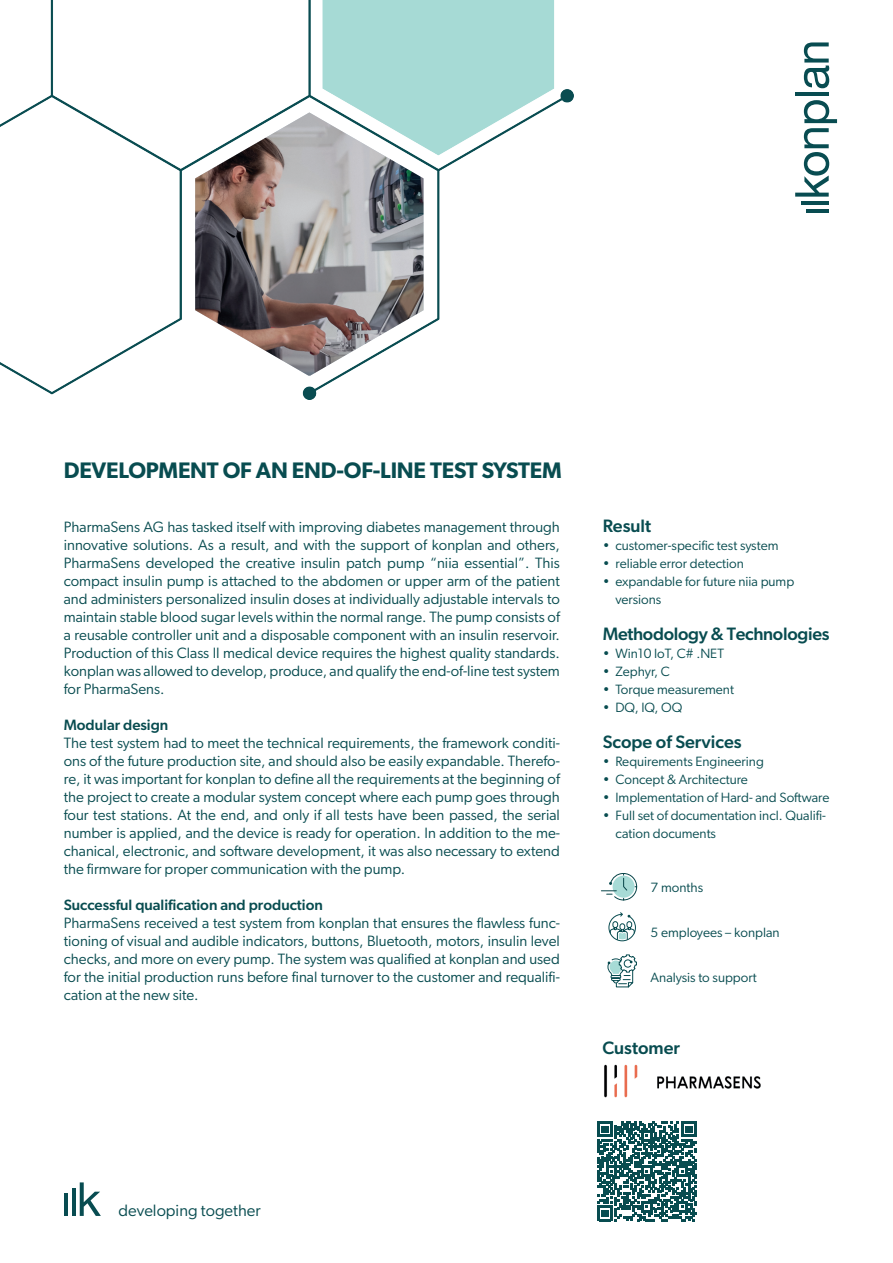
<style>
.page{position:relative;width:893px;height:1263px;background:#fff}
.page>*{position:absolute;margin:0;border:0;box-sizing:border-box;transform-origin:0 0}
.t1{font:600 22.5px "Gibson";letter-spacing:-.01em;color:#084c50}
.t2{font:500 18px "Gibson";color:#084c50}
.t3{font:16.5px "Gibson";color:#084c50}
.t4{font:15px/18px "Gibson";color:#084c50;text-align:justify}
.t5{font:500 15px "Gibson";color:#084c50}
.t6{font:13.5px/18px "Gibson";color:#084c50}
</style>
<div class="page">
<svg style="left:80px;top:1182px;width:21px;height:34px"></svg>
<hr style="left:72px;top:1188px;width:4px;height:28px;background:#084c51">
<hr style="left:64px;top:1194px;width:4px;height:22px;background:#084c51">
<svg style="left:804px;top:42px;width:25px;height:46px"></svg>
<svg style="left:795px;top:100px;width:42px;height:97px"></svg>
<hr style="left:801px;top:201px;width:28px;height:4px;background:#084c51">
<hr style="left:807px;top:209px;width:22px;height:4px;background:#084c51">
<hr style="left:795px;top:92px;width:34px;height:4px;background:#084c51">
<img style="left:0;top:0;width:573px;height:400px">
<svg style="left:597px;top:1121px;width:100px;height:100px"></svg>
<img style="left:604px;top:1064px;width:157px;height:34px">
<img style="left:195px;top:112px;width:228px;height:264px">
<svg style="left:601px;top:873px;width:36px;height:27px"></svg>
<svg style="left:608px;top:912px;width:28px;height:29px"></svg>
<svg style="left:607px;top:954px;width:30px;height:33px"></svg>
<h1 class="t1" style="left:64px;top:457px;width:499px">DEVELOPMENT OF AN END-OF-LINE TEST SYSTEM</h1>
<p class="t4" style="left:64px;top:517px;width:498px">PharmaSens AG has tasked itself with improving diabetes management through innovative solutions. As a result, and with the support of konplan and others, PharmaSens developed the creative insulin patch pump “niia essential”. This compact insulin pump is attached to the abdomen or upper arm of the patient and administers personalized insulin doses at individually adjustable intervals to maintain stable blood sugar levels within the normal range. The pump consists of a reusable controller unit and a disposable component with an insulin reservoir.<br>Production of this Class II medical device requires the highest quality standards. konplan was allowed to develop, produce, and qualify the end-of-line test system for PharmaSens.</p>
<p class="t5" style="left:64px;top:716px;width:106px">Modular design</p>
<p class="t4" style="left:64px;top:733px;width:498px">The test system had to meet the technical requirements, the framework conditi&shy;ons of the future production site, and should also be easily expandable. Therefo&shy;re, it was important for konplan to define all the requirements at the beginning of the project to create a modular system concept where each pump goes through four test stations. At the end, and only if all tests have been passed, the serial number is applied, and the device is ready for operation. In addition to the me&shy;chanical, electronic, and software development, it was also necessary to extend the firmware for proper communication with the pump.</p>
<p class="t5" style="left:64px;top:896px;width:261px">Successful qualification and production</p>
<p class="t4" style="left:64px;top:913px;width:498px">PharmaSens received a test system from konplan that ensures the flawless func&shy;tioning of visual and audible indicators, buttons, Bluetooth, motors, insulin level checks, and more on every pump. The system was qualified at konplan and used for the initial production runs before final turnover to the customer and requalifi&shy;cation at the new site.</p>
<p class="t2" style="left:603px;top:515px;width:50px">Result</p>
<p class="t6" style="left:603px;top:536px;width:177px">• customer-specific test system</p>
<p class="t6" style="left:603px;top:554px;width:143px">• reliable error detection</p>
<p class="t6" style="left:615px;top:572px;width:180px;text-indent:-13px">• expandable for future niia pump versions</p>
<p class="t2" style="left:603px;top:623px;width:228px">Methodology &amp; Technologies</p>
<p class="t6" style="left:603px;top:644px;width:123px">• Win10 IoT, C# .NET</p>
<p class="t6" style="left:603px;top:662px;width:69px">• Zephyr, C</p>
<p class="t6" style="left:603px;top:680px;width:133px">• Torque measurement</p>
<p class="t6" style="left:603px;top:698px;width:81px">• DQ, IQ, OQ</p>
<p class="t2" style="left:603px;top:731px;width:140px">Scope of Services</p>
<p class="t6" style="left:603px;top:752px;width:163px">• Requirements Engineering</p>
<p class="t6" style="left:603px;top:770px;width:147px">• Concept &amp; Architecture</p>
<p class="t6" style="left:603px;top:788px;width:228px">• Implementation of Hard- and Software</p>
<p class="t6" style="left:615px;top:806px;width:212px;text-indent:-13px">• Full set of documentation incl. Qualifi&shy;cation documents</p>
<p class="t6" style="left:651px;top:878px;width:54px">7 months</p>
<p class="t6" style="left:651px;top:923px;width:130px">5 employees – konplan</p>
<p class="t6" style="left:651px;top:968px;width:108px">Analysis to support</p>
<p class="t2" style="left:602px;top:1037px;width:79px">Customer</p>
<p class="t3" style="left:119px;top:1200px;width:144px">developing together</p>
</div>
